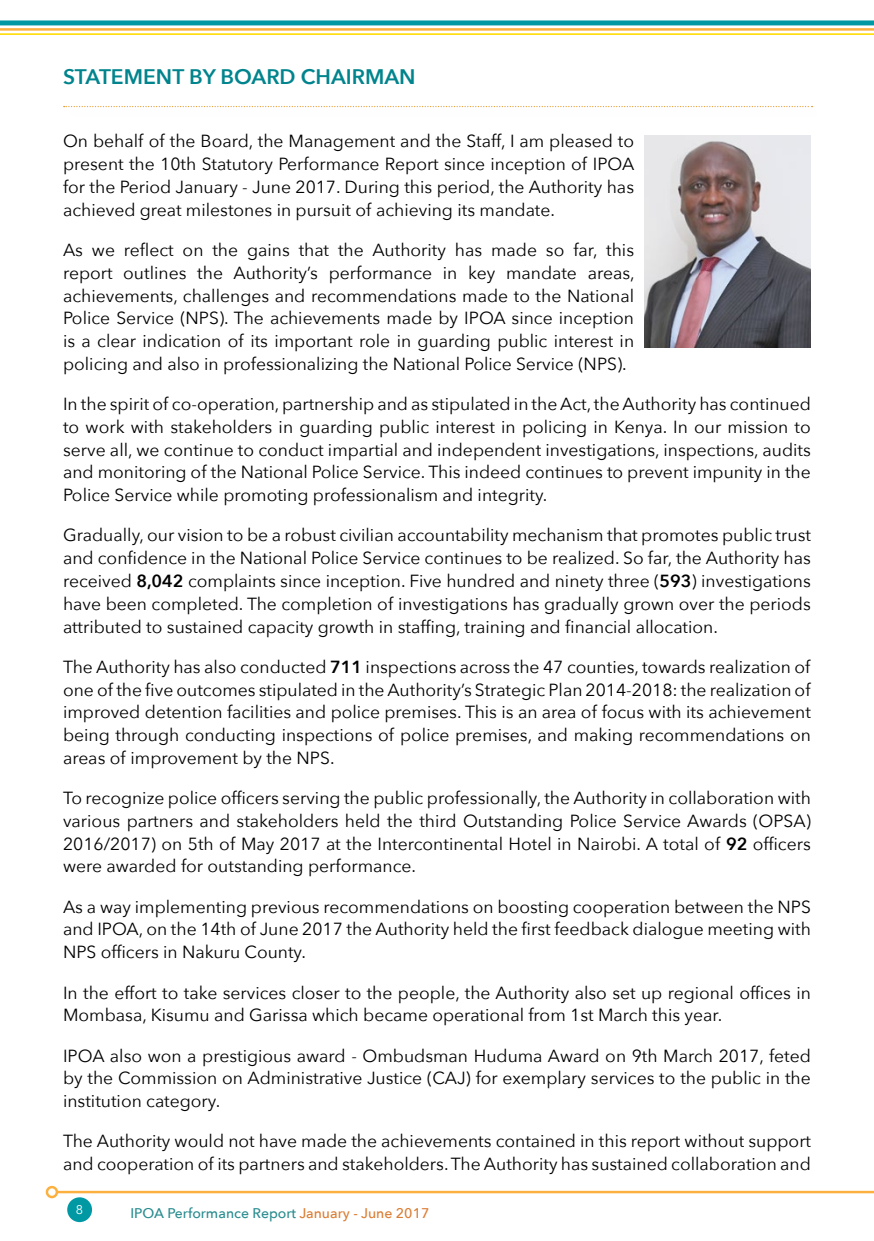
<style>
.page{position:relative;width:874px;height:1241px;background:#fff}
.page>*{position:absolute;margin:0;border:0;box-sizing:border-box;transform-origin:0 0}
.t1{font:600 21px "Avenir Next";color:#00848d}
.t2{font:17.5px/22.8px "Avenir Next";color:#000;text-align:justify}
.t3{font:500 14px "Avenir Next";color:#2a8c8f}
.t4{font:12.6px "Avenir Next";color:#fff}
.s1{font-weight:600}
.s2{color:#db7d34}
</style>
<div class="page">
<div style="left:67px;top:1197px;width:25px;height:24px;background:#0098a3;border-radius:50%"></div>
<hr style="left:57px;top:1190px;width:816px;height:3px;background:#fcb040">
<div style="left:46px;top:1185px;width:12px;height:12px;border:2px solid #fcb040;border-radius:50%"></div>
<div style="left:0;top:20px;width:873px;height:5px;background:#0098a3"></div>
<hr style="left:0;top:28px;width:873px;height:3px;background:#fcb040">
<hr style="left:0;top:33px;width:873px;height:2px;background:#ffde15">
<svg style="left:64px;top:106px;width:748px;height:1px"></svg>
<img style="left:644px;top:135px;width:166px;height:212px">
<p class="t1" style="left:63px;top:59px;width:354px">STATEMENT BY BOARD CHAIRMAN</p>
<p class="t2" style="left:63px;top:129px;width:572px">On behalf of the Board, the Management and the Staff, I am pleased to present the 10th Statutory Performance Report since inception of IPOA for the Period January - June 2017. During this period, the Authority has achieved great milestones in pursuit of achieving its mandate.</p>
<p class="t2" style="left:63px;top:238px;width:573px">As we reflect on the gains that the Authority has made so far, this report outlines the Authority’s performance in key mandate areas, achievements, challenges and recommendations made to the National Police Service (NPS). The achievements made by IPOA since inception is a clear indication of its important role in guarding public interest in policing and also in professionalizing the National Police Service (NPS).</p>
<p class="t2" style="left:63px;top:392px;width:749px">In the spirit of co-operation, partnership and as stipulated in the Act, the Authority has continued to work with stakeholders in guarding public interest in policing in Kenya. In our mission to serve all, we continue to conduct impartial and independent investigations, inspections, audits and monitoring of the National Police Service. This indeed continues to prevent impunity in the Police Service while promoting professionalism and integrity.</p>
<p class="t2" style="left:63px;top:523px;width:749px">Gradually, our vision to be a robust civilian accountability mechanism that promotes public trust and confidence in the National Police Service continues to be realized. So far, the Authority has received <span class="s1">8,042</span> complaints since inception. Five hundred and ninety three (<span class="s1">593</span>) investigations have been completed. The completion of investigations has gradually grown over the periods attributed to sustained capacity growth in staffing, training and financial allocation.</p>
<p class="t2" style="left:63px;top:654px;width:749px">The Authority has also conducted <span class="s1">711</span> inspections across the 47 counties, towards realization of one of the five outcomes stipulated in the Authority’s Strategic Plan 2014-2018: the realization of improved detention facilities and police premises. This is an area of focus with its achievement being through conducting inspections of police premises, and making recommendations on areas of improvement by the NPS.</p>
<p class="t2" style="left:63px;top:785px;width:749px">To recognize police officers serving the public professionally, the Authority in collaboration with various partners and stakeholders held the third Outstanding Police Service Awards (OPSA)<br>2016/2017) on 5th of May 2017 at the Intercontinental Hotel in Nairobi. A total of <span class="s1">92</span> officers were awarded for outstanding performance.</p>
<p class="t2" style="left:63px;top:894px;width:749px">As a way implementing previous recommendations on boosting cooperation between the NPS and IPOA, on the 14th of June 2017 the Authority held the first feedback dialogue meeting with NPS officers in Nakuru County.</p>
<p class="t2" style="left:63px;top:980px;width:749px">In the effort to take services closer to the people, the Authority also set up regional offices in<br>Mombasa, Kisumu and Garissa which became operational from 1st March this year.</p>
<p class="t2" style="left:63px;top:1043px;width:749px">IPOA also won a prestigious award - Ombudsman Huduma Award on 9th March 2017, feted by the Commission on Administrative Justice (CAJ) for exemplary services to the public in the institution category.</p>
<p class="t2" style="left:63px;top:1128px;width:749px">The Authority would not have made the achievements contained in this report without support and cooperation of its partners and stakeholders. The Authority has sustained collaboration and</p>
<p class="t4" style="left:76px;top:1198px;width:9px">8</p>
<p class="t3" style="left:130px;top:1201px;width:300px">IPOA Performance Report <span class="s2">January - June 2017</span></p>
</div>
